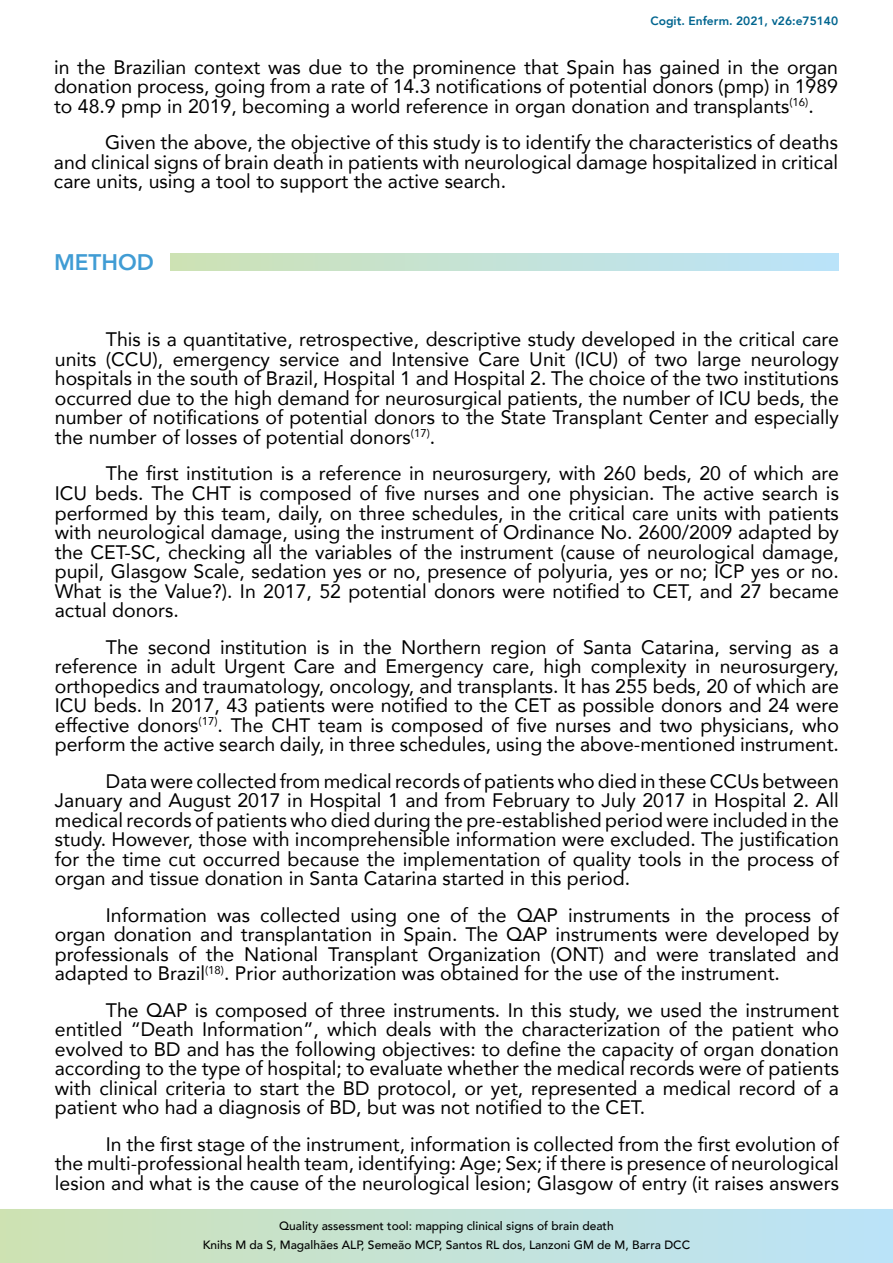
<style>
.page{position:relative;width:893px;height:1263px;background:#fff}
.page>*{position:absolute;margin:0;border:0;box-sizing:border-box;transform-origin:0 0}
.t1{font:800 22.5px "Avenir";color:#409cd4}
.t2{font:19.5px/19.5px "Avenir";color:#000;text-align:justify}
.t3{font:500 12px/18.6px "Avenir";color:#000;text-align:center}
.t4{font:800 12px "Avenir";color:#00658f}
</style>
<div class="page">
<svg style="left:0;top:1209px;width:893px;height:54px;background:#c4e2d6"></svg>
<div style="left:170px;top:254px;width:669px;height:16px;background:linear-gradient(to right,#cee2b5,#bae3fb)"></div>
<p class="t4" style="left:650px;top:12px;width:189px">Cogit. Enferm. 2021, v26:e75140</p>
<p class="t2" style="left:54px;top:56px;width:786px">in the Brazilian context was due to the prominence that Spain has gained in the organ donation process, going from a rate of 14.3 notifications of potential donors (pmp) in 1989 to 48.9 pmp in 2019, becoming a world reference in organ donation and transplants<sup>(16)</sup>.</p>
<p class="t2" style="left:54px;top:132px;width:786px;text-indent:51px">Given the above, the objective of this study is to identify the characteristics of deaths and clinical signs of brain death in patients with neurological damage hospitalized in critical care units, using a tool to support the active search.</p>
<p class="t1" style="left:54px;top:245px;width:101px">METHOD</p>
<p class="t2" style="left:55px;top:329px;width:786px;text-indent:51px">This is a quantitative, retrospective, descriptive study developed in the critical care units (CCU), emergency service and Intensive Care Unit (ICU) of two large neurology hospitals in the south of Brazil, Hospital 1 and Hospital 2. The choice of the two institutions occurred due to the high demand for neurosurgical patients, the number of ICU beds, the number of notifications of potential donors to the State Transplant Center and especially the number of losses of potential donors<sup>(17)</sup>.</p>
<p class="t2" style="left:55px;top:463px;width:786px;text-indent:51px">The first institution is a reference in neurosurgery, with 260 beds, 20 of which are ICU beds. The CHT is composed of five nurses and one physician. The active search is performed by this team, daily, on three schedules, in the critical care units with patients with neurological damage, using the instrument of Ordinance No. 2600/2009 adapted by the CET-SC, checking all the variables of the instrument (cause of neurological damage, pupil, Glasgow Scale, sedation yes or no, presence of polyuria, yes or no; ICP yes or no.<br>What is the Value?). In 2017, 52 potential donors were notified to CET, and 27 became actual donors.</p>
<p class="t2" style="left:55px;top:636px;width:786px;text-indent:51px">The second institution is in the Northern region of Santa Catarina, serving as a reference in adult Urgent Care and Emergency care, high complexity in neurosurgery, orthopedics and traumatology, oncology, and transplants. It has 255 beds, 20 of which are ICU beds. In 2017, 43 patients were notified to the CET as possible donors and 24 were effective donors<sup>(17)</sup>. The CHT team is composed of five nurses and two physicians, who perform the active search daily, in three schedules, using the above-mentioned instrument.</p>
<p class="t2" style="left:55px;top:770px;width:786px;text-indent:51px">Data were collected from medical records of patients who died in these CCUs between January and August 2017 in Hospital 1 and from February to July 2017 in Hospital 2. All medical records of patients who died during the pre-established period were included in the study. However, those with incomprehensible information were excluded. The justification for the time cut occurred because the implementation of quality tools in the process of organ and tissue donation in Santa Catarina started in this period.</p>
<p class="t2" style="left:55px;top:904px;width:786px;text-indent:51px">Information was collected using one of the QAP instruments in the process of organ donation and transplantation in Spain. The QAP instruments were developed by professionals of the National Transplant Organization (ONT) and were translated and adapted to Brazil<sup>(18)</sup>. Prior authorization was obtained for the use of the instrument.</p>
<p class="t2" style="left:55px;top:999px;width:786px;text-indent:51px">The QAP is composed of three instruments. In this study, we used the instrument entitled “Death Information”, which deals with the characterization of the patient who evolved to BD and has the following objectives: to define the capacity of organ donation according to the type of hospital; to evaluate whether the medical records were of patients with clinical criteria to start the BD protocol, or yet, represented a medical record of a patient who had a diagnosis of BD, but was not notified to the CET.</p>
<p class="t2" style="left:55px;top:1133px;width:786px;text-indent:51px">In the first stage of the instrument, information is collected from the first evolution of the multi-professional health team, identifying: Age; Sex; if there is presence of neurological lesion and what is the cause of the neurological lesion; Glasgow of entry (it raises answers</p>
<p class="t3" style="left:203px;top:1216px;width:489px">Quality assessment tool: mapping clinical signs of brain death<br>Knihs M da S, Magalhães ALP, Semeão MCP, Santos RL dos, Lanzoni GM de M, Barra DCC</p>
</div>
